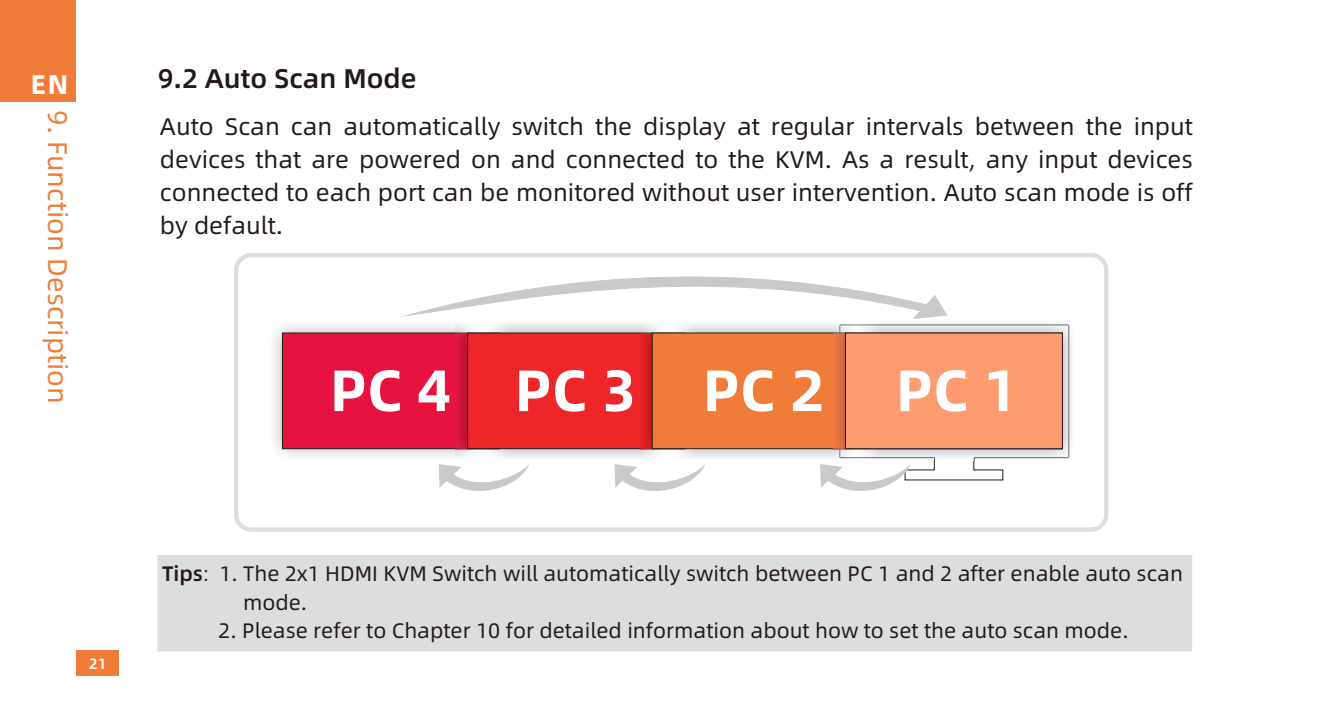
<style>
.page{position:relative;width:1319px;height:723px;background:#fff}
.page>*{position:absolute;margin:0;border:0;box-sizing:border-box;transform-origin:0 0}
.t1{font:700 58.2px "Alibaba Pu Hui Ti";color:#fff}
.t2{font:700 31.8px "Alibaba Pu Hui Ti";color:#fff}
.t3{font:27px "Alibaba Pu Hui Ti";color:#ef7c38}
.t4{font:500 27px "Alibaba Pu Hui Ti";color:#231916}
.t5{font:700 27px "Arial";color:#fff}
.t6{font:700 27px "Alibaba Pu Hui Ti";color:#fff}
.t7{font:24px/33px "Alibaba Pu Hui Ti";color:#231916;text-align:justify}
.t8{font:21px/28.8px "Alibaba Pu Hui Ti";color:#231916}
.t9{font:500 15px "Alibaba Pu Hui Ti";color:#fff}
.s1{font-weight:500}
.s2{font-family:"Arial"}
</style>
<div class="page">
<div style="left:157px;top:555px;width:1035px;height:97px;background:#dcdddd"></div>
<svg style="left:234px;top:253px;width:874px;height:279px"></svg>
<img style="left:270px;top:321px;width:185px;height:140px">
<img style="left:455px;top:321px;width:185px;height:4px">
<img style="left:640px;top:321px;width:193px;height:4px">
<svg style="left:408px;top:253px;width:539px;height:66px"></svg>
<img style="left:833px;top:321px;width:241px;height:140px">
<svg style="left:282px;top:325px;width:786px;height:177px"></svg>
<div style="left:76px;top:651px;width:43px;height:25px;background:#ef7c38"></div>
<div style="left:0;top:0;width:76px;height:102px;background:#ef7c38"></div>
<p class="t5" style="left:31px;top:74px;width:40px">ZH</p>
<p class="t6" style="left:31px;top:71px;width:39px">EN</p>
<p class="t3" style="left:71px;top:110px;width:295px;rotate:90deg">9. Function Description</p>
<p class="t4" style="left:158px;top:65px;width:260px">9.2 Auto Scan Mode</p>
<p class="t7" style="left:160px;top:110px;width:1034px">Auto Scan can automatically switch the display at regular intervals between the input devices that are powered on and connected to the KVM. As a result, any input devices connected to each port can be monitored without user intervention. Auto scan mode is off by default.</p>
<h1 class="t1" style="left:330px;top:362px;width:689px">PC 4 PC 3 PC 2 PC 1</h1>
<h2 class="t2" style="left:722px;top:373px;width:79px">Main</h2>
<p class="t9" style="left:89px;top:656px;width:19px">21</p>
<p class="t8" style="left:243px;top:559px;width:941px;text-indent:-81px"><span class="s1">Tips</span><span class="s2">:</span> 1. The 2x1 HDMI KVM Switch will automatically switch between PC 1 and 2 after enable auto scan mode.</p>
<p class="t8" style="left:218px;top:617px;width:911px">2. Please refer to Chapter 10 for detailed information about how to set the auto scan mode.</p>
</div>
